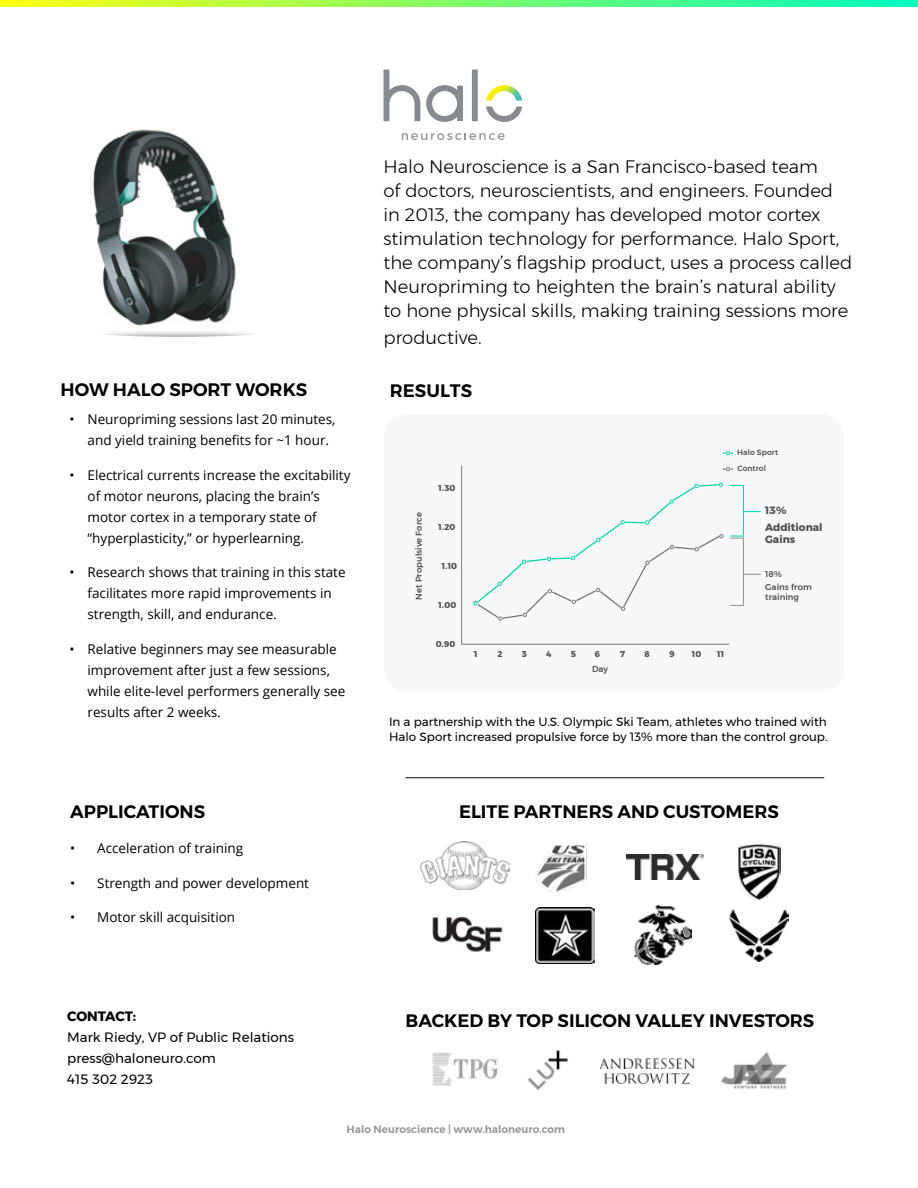
<style>
.page{position:relative;width:918px;height:1188px;background:#fff}
.page>*{position:absolute;margin:0;border:0;box-sizing:border-box;transform-origin:0 0}
.t1{font:300 18px/24px "Montserrat";color:#000}
.t2{font:600 18px "Montserrat";color:#000}
.t3{font:13.5px/21px "Open Sans";color:#000}
.t4{font:13.5px/21px "Montserrat";color:#000}
.t5{font:700 13.5px "Montserrat";letter-spacing:-.005em;color:#000}
.t6{font:12px/14.4px "Montserrat";color:#000}
.t7{font:600 10.5px "Montserrat";color:#96989a}
.t8{font:700 10.5px/16.2px "Montserrat";letter-spacing:.005em;color:#505055}
.t9{font:500 8.4px/12.6px "Montserrat";letter-spacing:.005em;color:#505055}
.t10{font:700 8.4px "Montserrat";letter-spacing:.02em;color:#505055}
.t11{font:500 7.5px/16.2px "Montserrat";letter-spacing:.01em;color:#505055}
</style>
<div class="page">
<div style="left:384px;top:413px;width:461px;height:280px;background:#f8f8f8;border-radius:26px"></div>
<hr style="left:406px;top:777px;width:418px;height:1px;background:#000">
<svg style="left:486px;top:85px;width:36px;height:16px"></svg>
<svg style="left:486px;top:107px;width:36px;height:15px"></svg>
<svg style="left:402px;top:133px;width:103px;height:7px"></svg>
<svg style="left:384px;top:70px;width:36px;height:51px"></svg>
<div style="left:472px;top:70px;width:6px;height:51px;background:#878a8f"></div>
<svg style="left:426px;top:85px;width:37px;height:37px"></svg>
<img style="left:0;top:0;width:918px;height:7px">
<img style="left:419px;top:842px;width:91px;height:47px">
<img style="left:536px;top:907px;width:59px;height:57px">
<img style="left:626px;top:854px;width:78px;height:26px">
<img style="left:432px;top:916px;width:71px;height:36px">
<img style="left:535px;top:845px;width:54px;height:47px">
<img style="left:729px;top:909px;width:59px;height:53px">
<img style="left:738px;top:844px;width:42px;height:56px">
<img style="left:634px;top:906px;width:57px;height:59px">
<img style="left:432px;top:1052px;width:67px;height:34px">
<img style="left:600px;top:1058px;width:95px;height:26px">
<img style="left:721px;top:1052px;width:66px;height:37px">
<img style="left:527px;top:1050px;width:41px;height:40px">
<img style="left:92px;top:129px;width:144px;height:197px">
<h1 class="t2" style="left:61px;top:376px;width:248px">HOW HALO SPORT WORKS</h1>
<p class="t3" style="left:88px;top:408px;width:249px;text-indent:-18px">• Neuropriming sessions last 20 minutes, and yield training benefits for ~1 hour.</p>
<p class="t3" style="left:88px;top:464px;width:265px;text-indent:-18px">• Electrical currents increase the excitability of motor neurons, placing the brain’s motor cortex in a temporary state of “hyperplasticity,” or hyperlearning.</p>
<p class="t3" style="left:88px;top:561px;width:260px;text-indent:-18px">• Research shows that training in this state facilitates more rapid improvements in strength, skill, and endurance.</p>
<p class="t3" style="left:88px;top:638px;width:259px;text-indent:-18px">• Relative beginners may see measurable improvement after just a few sessions, while elite-level performers generally see results after 2 weeks.</p>
<h1 class="t2" style="left:70px;top:798px;width:136px">APPLICATIONS</h1>
<p class="t3" style="left:70px;top:837px;width:174px">• Acceleration of training</p>
<p class="t3" style="left:70px;top:872px;width:240px">• Strength and power development</p>
<p class="t3" style="left:70px;top:906px;width:166px">• Motor skill acquisition</p>
<p class="t1" style="left:384px;top:154px;width:470px">Halo Neuroscience is a San Francisco-based team<br>of doctors, neuroscientists, and engineers. Founded in 2013, the company has developed motor cortex stimulation technology for performance. Halo Sport, the company’s flagship product, uses a process called Neuropriming to heighten the brain’s natural ability to hone physical skills, making training sessions more</p>
<h1 class="t1" style="left:384px;top:325px;width:100px">productive.</h1>
<h1 class="t2" style="left:390px;top:377px;width:84px">RESULTS</h1>
<p class="t9" style="left:412px;top:600px;width:89px;rotate:-90deg">Net Propulsive Force</p>
<p class="t10" style="left:439px;top:481px;width:18px">1.30</p>
<p class="t10" style="left:439px;top:520px;width:18px">1.20</p>
<p class="t10" style="left:442px;top:559px;width:17px">1.10</p>
<p class="t10" style="left:439px;top:598px;width:19px">1.00</p>
<p class="t10" style="left:436px;top:637px;width:21px">0.90</p>
<p class="t11" style="left:737px;top:444px;width:42px">Halo Sport<br>Control</p>
<p class="t8" style="left:765px;top:503px;width:59px">13%<br>Additional</p>
<p class="t8" style="left:765px;top:531px;width:32px">Gains</p>
<p class="t9" style="left:765px;top:568px;width:48px">18%<br>Gains from</p>
<p class="t9" style="left:765px;top:590px;width:35px">training</p>
<p class="t10" style="left:474px;top:647px;width:5px">1</p>
<p class="t10" style="left:498px;top:647px;width:7px">2</p>
<p class="t10" style="left:522px;top:647px;width:7px">3</p>
<p class="t10" style="left:546px;top:647px;width:7px">4</p>
<p class="t10" style="left:571px;top:647px;width:7px">5</p>
<p class="t10" style="left:595px;top:647px;width:7px">6</p>
<p class="t10" style="left:620px;top:647px;width:6px">7</p>
<p class="t10" style="left:644px;top:647px;width:7px">8</p>
<p class="t10" style="left:669px;top:647px;width:7px">9</p>
<p class="t10" style="left:692px;top:647px;width:11px">10</p>
<p class="t10" style="left:717px;top:647px;width:8px">11</p>
<p class="t9" style="left:592px;top:663px;width:18px">Day</p>
<p class="t6" style="left:389px;top:715px;width:440px">In a partnership with the U.S. Olympic Ski Team, athletes who trained with<br>Halo Sport increased propulsive force by 13% more than the control group.</p>
<h1 class="t2" style="left:459px;top:798px;width:321px">ELITE PARTNERS AND CUSTOMERS</h1>
<p class="t5" style="left:67px;top:1005px;width:71px">CONTACT:</p>
<p class="t4" style="left:67px;top:1026px;width:228px">Mark Riedy, VP of Public Relations press@haloneuro.com<br>415 302 2923</p>
<h1 class="t2" style="left:406px;top:1006px;width:410px">BACKED BY TOP SILICON VALLEY INVESTORS</h1>
<p class="t7" style="left:347px;top:1121px;width:220px">Halo Neuroscience | www.haloneuro.com</p>
</div>
